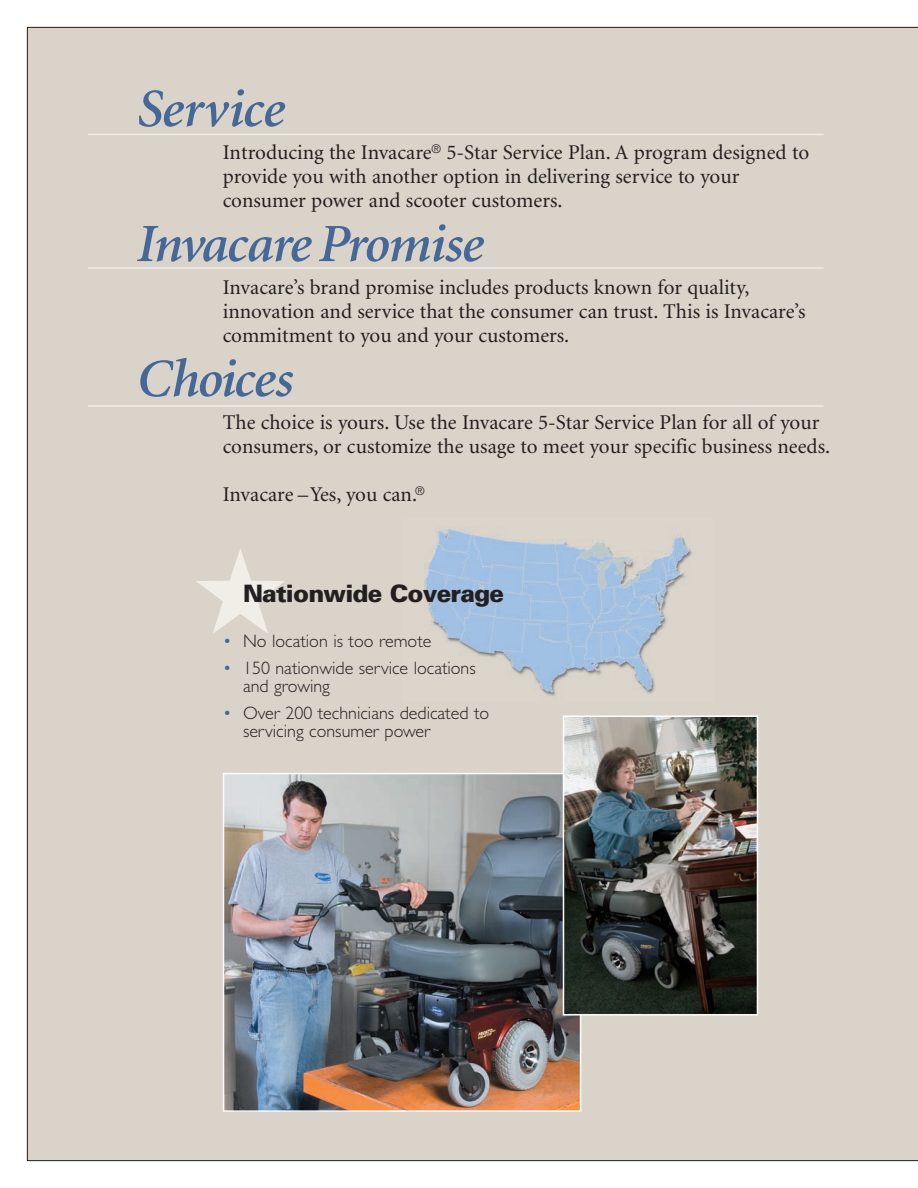
<style>
.page{position:relative;width:918px;height:1188px;background:#fff}
.page>*{position:absolute;margin:0;border:0;box-sizing:border-box;transform-origin:0 0}
.t1{font:italic 600 54px "Minion";letter-spacing:-.025em;color:#456898}
.t2{font:italic 600 54px "Minion";letter-spacing:-.005em;color:#456898}
.t3{font:900 24px "Univers";letter-spacing:-.035em;color:#231f20}
.t4{font:21px/24px "Minion";color:#231f20}
.t5{font:300 18px/18px "Gill Sans";color:#231f20}
.s1{color:#456898}
</style>
<div class="page">
<div style="left:27px;top:27px;width:891px;height:1134px;background:#d9d3c9"></div>
<img style="left:226px;top:776px;width:352px;height:333px">
<div style="left:223px;top:773px;width:358px;height:339px;border:2px solid #fff"></div>
<hr style="left:88px;top:134px;width:736px;height:1px;background:#f1ede7">
<hr style="left:88px;top:267px;width:736px;height:2px;background:#f1ede7">
<hr style="left:88px;top:405px;width:736px;height:2px;background:#f1ede7">
<img style="left:566px;top:719px;width:189px;height:294px">
<div style="left:563px;top:716px;width:195px;height:300px;border:2px solid #fff"></div>
<svg style="left:195px;top:548px;width:90px;height:86px;background:#e0dbd2"></svg>
<img style="left:401px;top:517px;width:312px;height:186px">
<h1 class="t2" style="left:135px;top:88px;width:150px">Service</h1>
<p class="t4" style="left:223px;top:142px;width:588px">Introducing the Invacare<sup>®</sup> 5-Star Service Plan. A program designed to provide you with another option in delivering service to your consumer power and scooter customers.</p>
<h1 class="t1" style="left:135px;top:223px;width:348px">Invacare Promise</h1>
<p class="t4" style="left:223px;top:277px;width:584px">Invacare’s brand promise includes products known for quality, innovation and service that the consumer can trust. This is Invacare’s commitment to you and your customers.</p>
<h1 class="t1" style="left:135px;top:358px;width:158px">Choices</h1>
<p class="t4" style="left:223px;top:412px;width:609px">The choice is yours. Use the Invacare 5-Star Service Plan for all of your consumers, or customize the usage to meet your specific business needs.</p>
<p class="t4" style="left:223px;top:484px;width:204px">Invacare –Yes, you can.<sup>®</sup></p>
<p class="t3" style="left:243px;top:585px;width:263px">Nationwide Coverage</p>
<p class="t5" style="left:223px;top:634px;width:210px"><span class="s1">•</span> No location is too remote</p>
<p class="t5" style="left:243px;top:661px;width:234px;text-indent:-20px"><span class="s1">•</span> 150 nationwide service locations and growing</p>
<p class="t5" style="left:243px;top:706px;width:248px;text-indent:-20px"><span class="s1">•</span> Over 200 technicians dedicated to servicing consumer power</p>
</div>
